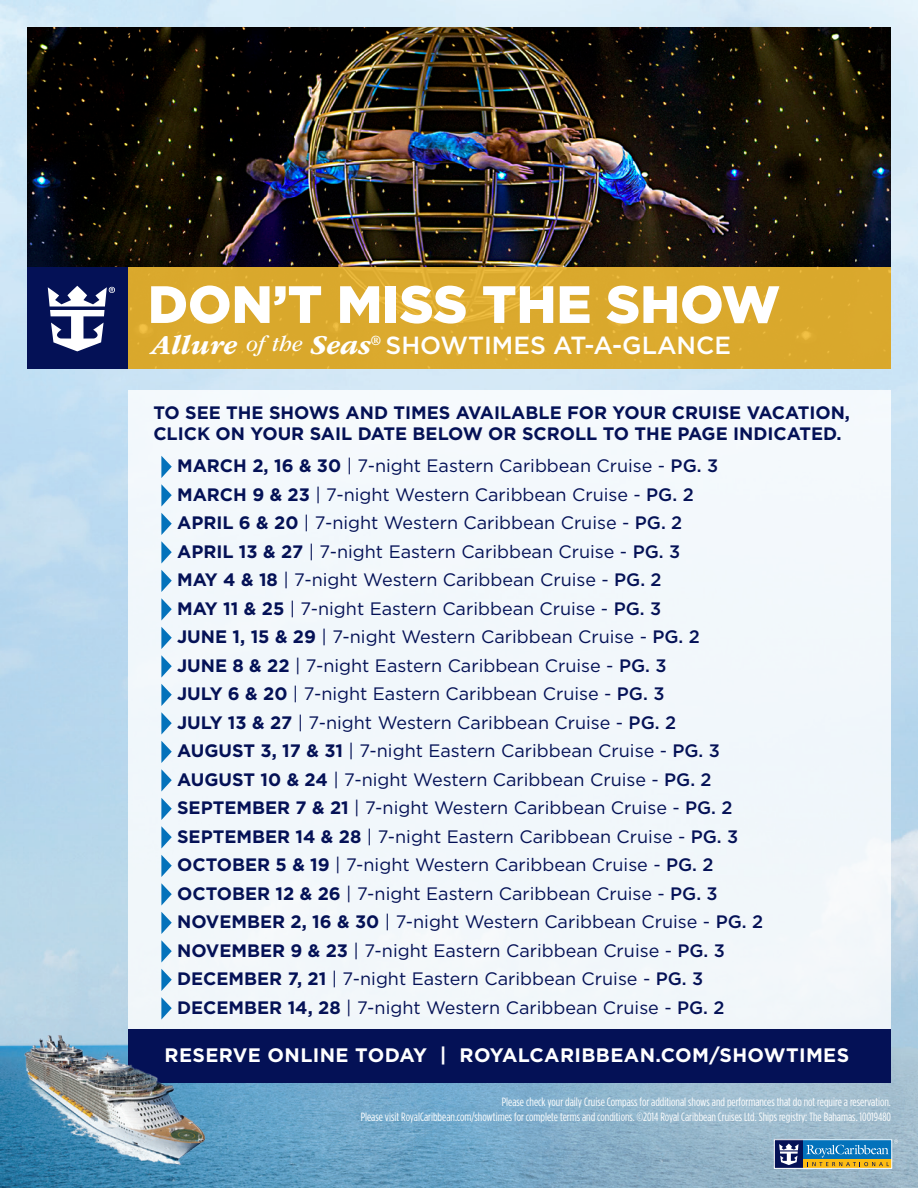
<style>
.page{position:relative;width:918px;height:1188px;background:#fff}
.page>*{position:absolute;margin:0;border:0;box-sizing:border-box;transform-origin:0 0}
.t1{font:900 52.5px "Gotham";color:#fff}
.t2{font:500 24.75px "Gotham";color:#fff}
.t3{font:700 19.5px "Gotham";letter-spacing:.02em;color:#fff}
.t4{font:18px "Gotham";color:#041156}
.t5{font:700 18px/21px "Gotham";color:#041156}
.t6{font:12px/15px "Gotham Condensed";color:#fff;text-align:right}
.s1{font-family:"ITC Garamond Std";font-weight:700;font-style:italic;font-size:28.5px}
.s2{font-family:"ITC Garamond Std";font-weight:400;font-style:italic;font-size:22.8px}
.s3{font-weight:700}
.s4{font-weight:500}
</style>
<div class="page">
<img style="left:0;top:0;width:918px;height:1188px">
<img style="left:27px;top:27px;width:864px;height:240px">
<div style="left:27px;top:267px;width:864px;height:101px;background:#daa92d"></div>
<div style="left:27px;top:267px;width:101px;height:101px;background:#041156"></div>
<svg style="left:48px;top:286px;width:67px;height:65px"></svg>
<div style="left:803px;top:1139px;width:89px;height:21px;background:#0372bb"></div>
<svg style="left:803px;top:1160px;width:87px;height:7px"></svg>
<svg style="left:806px;top:1140px;width:92px;height:26px"></svg>
<div style="left:774px;top:1139px;width:29px;height:29px;background:#041156"></div>
<svg style="left:779px;top:1144px;width:20px;height:21px"></svg>
<div style="left:774px;top:1139px;width:118px;height:30px;border:1px solid #fff"></div>
<div style="left:129px;top:390px;width:762px;height:650px;background:#f2f7fb"></div>
<div style="left:129px;top:1029px;width:762px;height:54px;background:#041156"></div>
<svg style="left:161px;top:456px;width:11px;height:22px"></svg>
<svg style="left:161px;top:484px;width:11px;height:23px"></svg>
<svg style="left:161px;top:513px;width:11px;height:22px"></svg>
<svg style="left:161px;top:541px;width:11px;height:23px"></svg>
<svg style="left:161px;top:570px;width:11px;height:22px"></svg>
<svg style="left:161px;top:598px;width:11px;height:23px"></svg>
<svg style="left:161px;top:627px;width:11px;height:22px"></svg>
<svg style="left:161px;top:655px;width:11px;height:23px"></svg>
<svg style="left:161px;top:684px;width:11px;height:22px"></svg>
<svg style="left:161px;top:712px;width:11px;height:23px"></svg>
<svg style="left:161px;top:741px;width:11px;height:22px"></svg>
<svg style="left:161px;top:769px;width:11px;height:23px"></svg>
<svg style="left:161px;top:798px;width:11px;height:22px"></svg>
<svg style="left:161px;top:826px;width:11px;height:23px"></svg>
<svg style="left:161px;top:855px;width:11px;height:22px"></svg>
<svg style="left:161px;top:883px;width:11px;height:23px"></svg>
<svg style="left:161px;top:912px;width:11px;height:22px"></svg>
<svg style="left:161px;top:940px;width:11px;height:23px"></svg>
<svg style="left:161px;top:969px;width:11px;height:22px"></svg>
<svg style="left:161px;top:997px;width:11px;height:23px"></svg>
<img style="left:0;top:1028px;width:238px;height:150px">
<p class="t1" style="left:148px;top:268px;width:634px">DON’T MISS THE SHOW</p>
<p class="t2" style="left:151px;top:329px;width:581px"><span class="s1">Allure</span> <span class="s2">of the</span> <span class="s1">Seas</span><sup>®</sup> SHOWTIMES AT-A-GLANCE</p>
<p class="t5" style="left:153px;top:402px;width:698px">TO SEE THE SHOWS AND TIMES AVAILABLE FOR YOUR CRUISE VACATION,<br>CLICK ON YOUR SAIL DATE BELOW OR SCROLL TO THE PAGE INDICATED.</p>
<p class="t4" style="left:177px;top:454px;width:543px"><span class="s3">MARCH 2, 16 &amp; 30</span> | 7-night Eastern Caribbean Cruise - <span class="s4">PG. 3</span></p>
<p class="t4" style="left:177px;top:483px;width:518px"><span class="s3">MARCH 9 &amp; 23</span> | 7-night Western Caribbean Cruise - <span class="s4">PG. 2</span></p>
<p class="t4" style="left:177px;top:511px;width:507px"><span class="s3">APRIL 6 &amp; 20</span> | 7-night Western Caribbean Cruise - <span class="s4">PG. 2</span></p>
<p class="t4" style="left:177px;top:540px;width:505px"><span class="s3">APRIL 13 &amp; 27</span> | 7-night Eastern Caribbean Cruise - <span class="s4">PG. 3</span></p>
<p class="t4" style="left:177px;top:568px;width:486px"><span class="s3">MAY 4 &amp; 18</span> | 7-night Western Caribbean Cruise - <span class="s4">PG. 2</span></p>
<p class="t4" style="left:177px;top:597px;width:486px"><span class="s3">MAY 11 &amp; 25</span> | 7-night Eastern Caribbean Cruise - <span class="s4">PG. 3</span></p>
<p class="t4" style="left:177px;top:625px;width:524px"><span class="s3">JUNE 1, 15 &amp; 29</span> | 7-night Western Caribbean Cruise - <span class="s4">PG. 2</span></p>
<p class="t4" style="left:177px;top:654px;width:491px"><span class="s3">JUNE 8 &amp; 22</span> | 7-night Eastern Caribbean Cruise - <span class="s4">PG. 3</span></p>
<p class="t4" style="left:177px;top:682px;width:489px"><span class="s3">JULY 6 &amp; 20</span> | 7-night Eastern Caribbean Cruise - <span class="s4">PG. 3</span></p>
<p class="t4" style="left:177px;top:711px;width:500px"><span class="s3">JULY 13 &amp; 27</span> | 7-night Western Caribbean Cruise - <span class="s4">PG. 2</span></p>
<p class="t4" style="left:177px;top:739px;width:544px"><span class="s3">AUGUST 3, 17 &amp; 31</span> | 7-night Eastern Caribbean Cruise - <span class="s4">PG. 3</span></p>
<p class="t4" style="left:177px;top:768px;width:536px"><span class="s3">AUGUST 10 &amp; 24</span> | 7-night Western Caribbean Cruise - <span class="s4">PG. 2</span></p>
<p class="t4" style="left:177px;top:796px;width:557px"><span class="s3">SEPTEMBER 7 &amp; 21</span> | 7-night Western Caribbean Cruise - <span class="s4">PG. 2</span></p>
<p class="t4" style="left:177px;top:825px;width:563px"><span class="s3">SEPTEMBER 14 &amp; 28</span> | 7-night Eastern Caribbean Cruise - <span class="s4">PG. 3</span></p>
<p class="t4" style="left:177px;top:853px;width:538px"><span class="s3">OCTOBER 5 &amp; 19</span> | 7-night Western Caribbean Cruise - <span class="s4">PG. 2</span></p>
<p class="t4" style="left:177px;top:882px;width:542px"><span class="s3">OCTOBER 12 &amp; 26</span> | 7-night Eastern Caribbean Cruise - <span class="s4">PG. 3</span></p>
<p class="t4" style="left:177px;top:910px;width:587px"><span class="s3">NOVEMBER 2, 16 &amp; 30</span> | 7-night Western Caribbean Cruise - <span class="s4">PG. 2</span></p>
<p class="t4" style="left:177px;top:939px;width:549px"><span class="s3">NOVEMBER 9 &amp; 23</span> | 7-night Eastern Caribbean Cruise - <span class="s4">PG. 3</span></p>
<p class="t4" style="left:177px;top:967px;width:528px"><span class="s3">DECEMBER 7, 21</span> | 7-night Eastern Caribbean Cruise - <span class="s4">PG. 3</span></p>
<p class="t4" style="left:177px;top:996px;width:549px"><span class="s3">DECEMBER 14, 28</span> | 7-night Western Caribbean Cruise - <span class="s4">PG. 2</span></p>
<p class="t3" style="left:165px;top:1043px;width:686px">RESERVE ONLINE TODAY | ROYALCARIBBEAN.COM/SHOWTIMES</p>
<p class="t6" style="left:361px;top:1094px;width:532px">Please check your daily Cruise Compass for additional shows and performances that do not require a reservation.<br>Please visit RoyalCaribbean.com/showtimes for complete terms and conditions. ©2014 Royal Caribbean Cruises Ltd. Ships registry: The Bahamas. 10019480</p>
</div>
